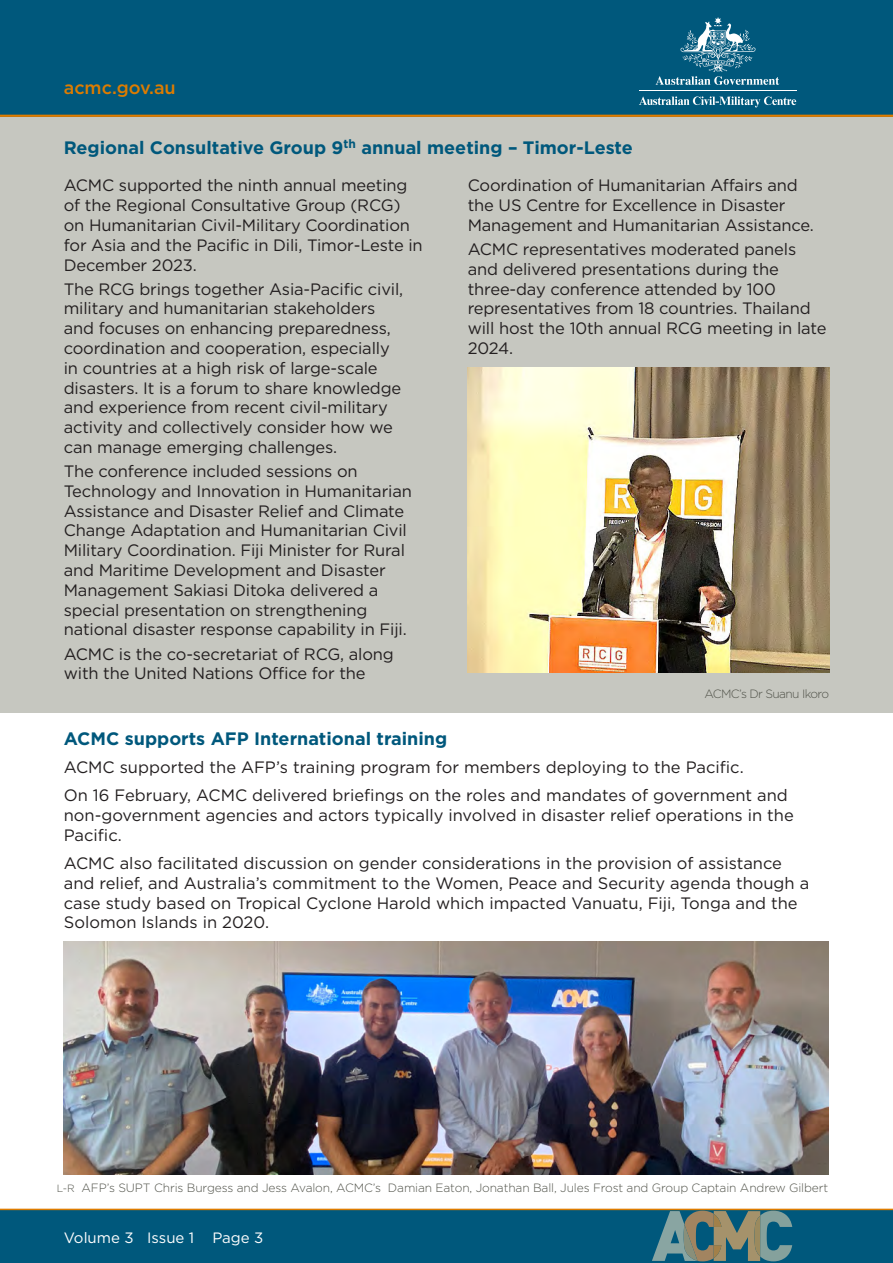
<style>
.page{position:relative;width:893px;height:1263px;background:#fff}
.page>*{position:absolute;margin:0;border:0;box-sizing:border-box;transform-origin:0 0}
.t1{font:700 18px "Gotham";color:#00587c}
.t2{font:500 18px "Gotham";color:#de7c00}
.t3{font:16.5px/19.8px "Gotham";letter-spacing:-.01em;color:#231f20}
.t4{font:15px "Gotham";color:#fff}
.t5{font:300 12px "Gotham";letter-spacing:-.01em;color:#51534a}
.t6{font:300 12px "Gotham";letter-spacing:-.05em;color:#51534a}
.s1{font-size:10.5px}
</style>
<div class="page">
<div style="left:0;top:117px;width:893px;height:595px;background:#c6c7c0"></div>
<div style="left:0;top:1210px;width:893px;height:53px;background:#00587c"></div>
<svg style="left:652px;top:1211px;width:140px;height:50px"></svg>
<div style="left:0;top:0;width:893px;height:117px;background:#00587c"></div>
<hr style="left:0;top:1209px;width:893px;height:1px;background:#de7c00">
<hr style="left:639px;top:91px;width:157px;height:1px;background:#fff">
<svg style="left:639px;top:96px;width:157px;height:11px"></svg>
<svg style="left:656px;top:17px;width:123px;height:68px"></svg>
<hr style="left:0;top:115px;width:893px;height:2px;background:#de7c00">
<img style="left:64px;top:941px;width:764px;height:234px">
<img style="left:468px;top:367px;width:361px;height:305px">
<p class="t2" style="left:64px;top:76px;width:113px">acmc.gov.au</p>
<p class="t1" style="left:64px;top:136px;width:571px">Regional Consultative Group 9<sup>th</sup> annual meeting – Timor-Leste</p>
<p class="t3" style="left:64px;top:175px;width:360px">ACMC supported the ninth annual meeting of the Regional Consultative Group (RCG) on Humanitarian Civil-Military Coordination for Asia and the Pacific in Dili, Timor-Leste in December 2023.</p>
<p class="t3" style="left:64px;top:278px;width:341px">The RCG brings together Asia-Pacific civil, military and humanitarian stakeholders and focuses on enhancing preparedness, coordination and cooperation, especially in countries at a high risk of large-scale disasters. It is a forum to share knowledge and experience from recent civil-military activity and collectively consider how we can manage emerging challenges.</p>
<p class="t3" style="left:64px;top:461px;width:350px">The conference included sessions on Technology and Innovation in Humanitarian Assistance and Disaster Relief and Climate Change Adaptation and Humanitarian Civil Military Coordination. Fiji Minister for Rural and Maritime Development and Disaster Management Sakiasi Ditoka delivered a special presentation on strengthening national disaster response capability in Fiji.</p>
<p class="t3" style="left:64px;top:643px;width:332px">ACMC is the co-secretariat of RCG, along with the United Nations Office for the</p>
<p class="t3" style="left:468px;top:175px;width:348px">Coordination of Humanitarian Affairs and the US Centre for Excellence in Disaster<br>Management and Humanitarian Assistance.</p>
<p class="t3" style="left:468px;top:239px;width:360px">ACMC representatives moderated panels and delivered presentations during the three-day conference attended by 100 representatives from 18 countries. Thailand will host the 10th annual RCG meeting in late 2024.</p>
<p class="t6" style="left:704px;top:686px;width:126px">ACMC’s Dr Suanu Ikoro</p>
<p class="t1" style="left:64px;top:727px;width:385px">ACMC supports AFP International training</p>
<p class="t3" style="left:64px;top:752px;width:726px;line-height:28.3px">ACMC supported the AFP’s training program for members deploying to the Pacific.<br>On 16 February, ACMC delivered briefings on the roles and mandates of government and</p>
<p class="t3" style="left:64px;top:805px;width:731px">non-government agencies and actors typically involved in disaster relief operations in the<br>Pacific.</p>
<p class="t3" style="left:64px;top:853px;width:747px">ACMC also facilitated discussion on gender considerations in the provision of assistance and relief, and Australia’s commitment to the Women, Peace and Security agenda though a case study based on Tropical Cyclone Harold which impacted Vanuatu, Fiji, Tonga and the Solomon Islands in 2020.</p>
<p class="t5" style="left:57px;top:1180px;width:773px"><span class="s1">L-R</span> AFP’s SUPT Chris Burgess and Jess Avalon, ACMC’s Damian Eaton, Jonathan Ball, Jules Frost and Group Captain Andrew Gilbert</p>
<p class="t4" style="left:64px;top:1227px;width:201px">Volume 3 Issue 1 Page 3</p>
</div>
